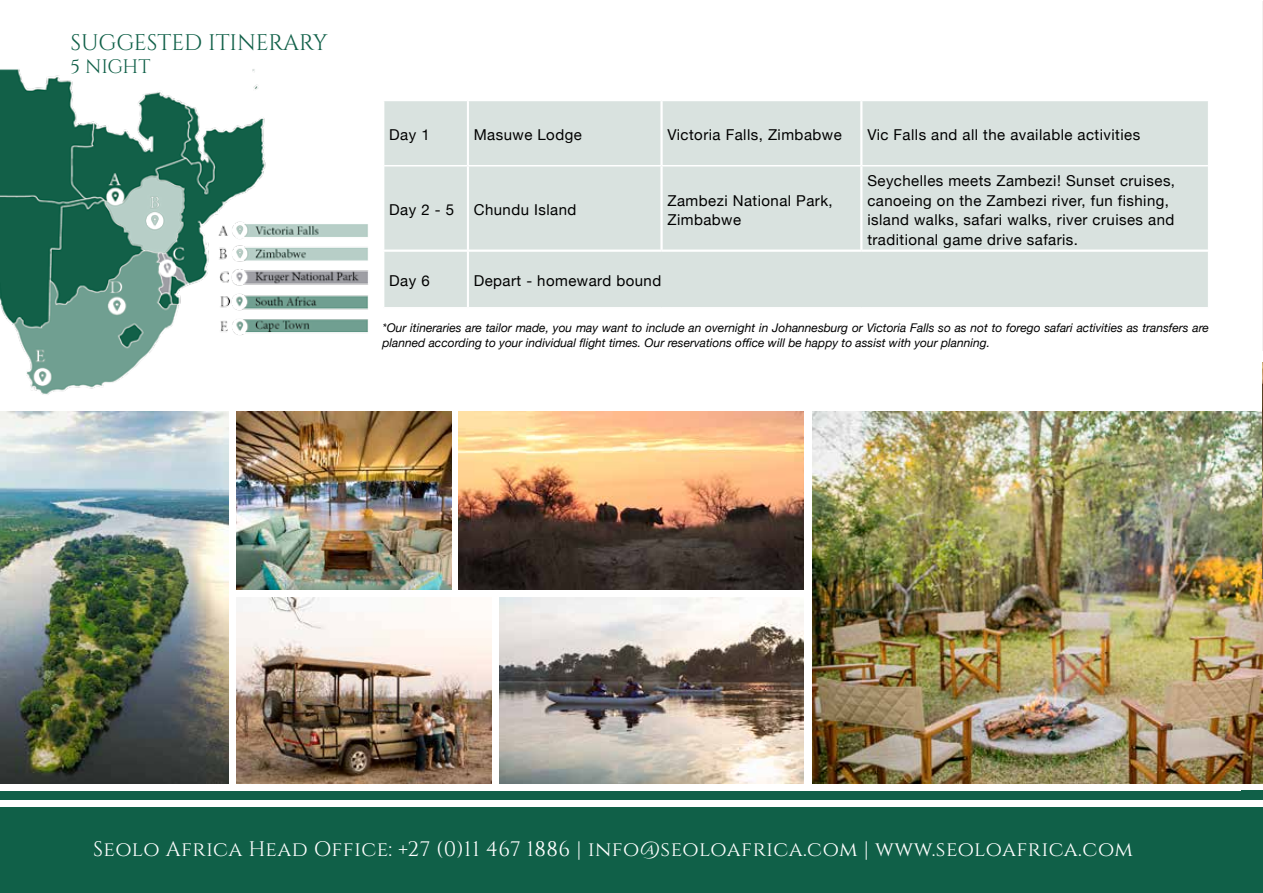
<style>
.page{position:relative;width:1263px;height:893px;background:#fff}
.page>*{position:absolute;margin:0;border:0;box-sizing:border-box;transform-origin:0 0}
.t1{font:22.5px "Cinzel";color:#106048}
.t2{font:21px "Cinzel";letter-spacing:.02em;color:#fff}
.t3{font:19.5px "Cinzel";letter-spacing:-.015em;color:#106048}
.t4{font:15px/19.5px "Helvetica Neue";letter-spacing:.03em;color:#000}
.t5{font:italic 12px/15px "Helvetica Neue";color:#000}
</style>
<div class="page">
<div style="left:0;top:808px;width:1263px;height:85px;background:#106048"></div>
<div style="left:0;top:791px;width:1263px;height:8px;background:#106048"></div>
<div style="left:393px;top:101px;width:815px;height:206px;background:#d9e2df"></div>
<hr style="left:860px;top:101px;width:2px;height:64px;background:#fff">
<hr style="left:860px;top:166px;width:2px;height:84px;background:#fff">
<hr style="left:661px;top:250px;width:200px;height:1px;background:#fff">
<hr style="left:861px;top:250px;width:348px;height:1px;background:#fff">
<hr style="left:468px;top:165px;width:193px;height:1px;background:#fff">
<hr style="left:661px;top:165px;width:200px;height:1px;background:#fff">
<hr style="left:861px;top:165px;width:347px;height:1px;background:#fff">
<hr style="left:661px;top:101px;width:1px;height:64px;background:#fff">
<hr style="left:662px;top:101px;width:1px;height:64px;background:#fff">
<hr style="left:862px;top:101px;width:1px;height:64px;background:#fff">
<hr style="left:661px;top:166px;width:1px;height:84px;background:#fff">
<hr style="left:662px;top:166px;width:1px;height:84px;background:#fff">
<hr style="left:862px;top:166px;width:1px;height:84px;background:#fff">
<hr style="left:468px;top:250px;width:193px;height:1px;background:#fff">
<hr style="left:468px;top:251px;width:193px;height:1px;background:#fff">
<hr style="left:661px;top:251px;width:200px;height:1px;background:#fff">
<hr style="left:861px;top:251px;width:348px;height:1px;background:#fff">
<hr style="left:384px;top:165px;width:84px;height:1px;background:#fff">
<hr style="left:467px;top:101px;width:1px;height:64px;background:#fff">
<hr style="left:468px;top:101px;width:1px;height:64px;background:#fff">
<hr style="left:467px;top:166px;width:1px;height:84px;background:#fff">
<hr style="left:468px;top:166px;width:1px;height:84px;background:#fff">
<hr style="left:384px;top:250px;width:84px;height:1px;background:#fff">
<hr style="left:384px;top:251px;width:84px;height:1px;background:#fff">
<hr style="left:467px;top:251px;width:1px;height:56px;background:#fff">
<hr style="left:468px;top:251px;width:1px;height:56px;background:#fff">
<img style="left:236px;top:412px;width:215px;height:178px">
<img style="left:499px;top:597px;width:304px;height:186px">
<img style="left:0;top:423px;width:229px;height:360px">
<img style="left:459px;top:412px;width:344px;height:178px">
<img style="left:236px;top:597px;width:256px;height:186px">
<img style="left:812px;top:412px;width:451px;height:371px">
<div style="left:1242px;top:807px;width:21px;height:86px;background:#106048"></div>
<div style="left:1242px;top:790px;width:21px;height:9px;background:#106048"></div>
<hr style="left:1262px;top:1px;width:1px;height:350px;background:#86796c">
<img style="left:1262px;top:362px;width:1px;height:216px">
<img style="left:0;top:69px;width:393px;height:354px">
<h1 class="t1" style="left:71px;top:29px;width:259px">SUGGESTED ITINERARY</h1>
<h3 class="t3" style="left:71px;top:55px;width:81px">5 NIGHT</h3>
<p class="t4" style="left:389px;top:126px;width:42px">Day 1</p>
<p class="t4" style="left:474px;top:126px;width:110px">Masuwe Lodge</p>
<p class="t4" style="left:667px;top:126px;width:176px">Victoria Falls, Zimbabwe</p>
<p class="t4" style="left:867px;top:126px;width:274px">Vic Falls and all the available activities</p>
<p class="t4" style="left:389px;top:201px;width:66px">Day 2 - 5</p>
<p class="t4" style="left:474px;top:201px;width:104px">Chundu Island</p>
<p class="t4" style="left:667px;top:191px;width:167px">Zambezi National Park,<br>Zimbabwe</p>
<p class="t4" style="left:867px;top:172px;width:309px">Seychelles meets Zambezi! Sunset cruises, canoeing on the Zambezi river, fun fishing, island walks, safari walks, river cruises and traditional game drive safaris.</p>
<p class="t4" style="left:389px;top:272px;width:42px">Day 6</p>
<p class="t4" style="left:474px;top:272px;width:189px">Depart - homeward bound</p>
<p class="t5" style="left:382px;top:321px;width:828px">*Our itineraries are tailor made, you may want to include an overnight in Johannesburg or Victoria Falls so as not to forego safari activities as transfers are planned according to your individual flight times. Our reservations office will be happy to assist with your planning.</p>
<h2 class="t2" style="left:93px;top:837px;width:1041px">Seolo Africa Head Office: +27 (0)11 467 1886 | info@seoloafrica.com | www.seoloafrica.com</h2>
</div>
